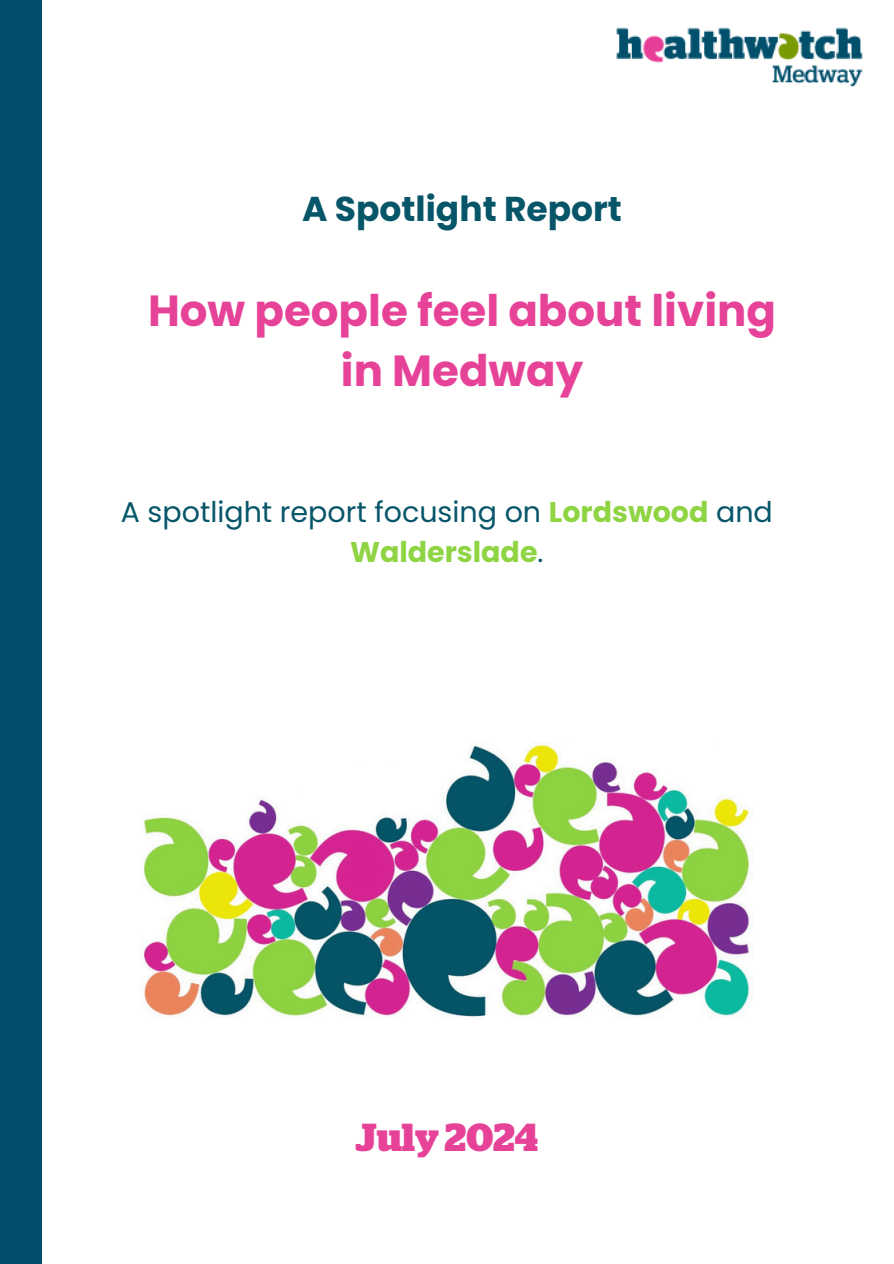
<style>
.page{position:relative;width:894px;height:1264px;background:#fff}
.page>*{position:absolute;margin:0;border:0;box-sizing:border-box;transform-origin:0 0}
.t1{font:700 43.5px/60.8px "Poppins";color:#e64398;text-align:center}
.t2{font:700 39px "Stag";color:#e64398}
.t3{font:700 34.5px "Poppins";color:#075569}
.t4{font:28.5px/39.3px "Poppins";color:#075569;text-align:center}
.s1{font-weight:700;color:#8fd443}
</style>
<div class="page">
<div style="left:0;top:0;width:42px;height:1263px;background:#004e6a"></div>
<img style="left:616px;top:27px;width:247px;height:60px">
<img style="left:141px;top:744px;width:610px;height:273px">
<h1 class="t3" style="left:302px;top:185px;width:321px">A Spotlight Report</h1>
<h2 class="t1" style="left:148px;top:280px;width:629px">How people feel about living in Medway</h2>
<p class="t4" style="left:121px;top:493px;width:653px">A spotlight report focusing on <span class="s1">Lordswood</span> and<br><span class="s1">Walderslade</span>.</p>
<p class="t2" style="left:355px;top:1119px;width:184px">July2024</p>
</div>
